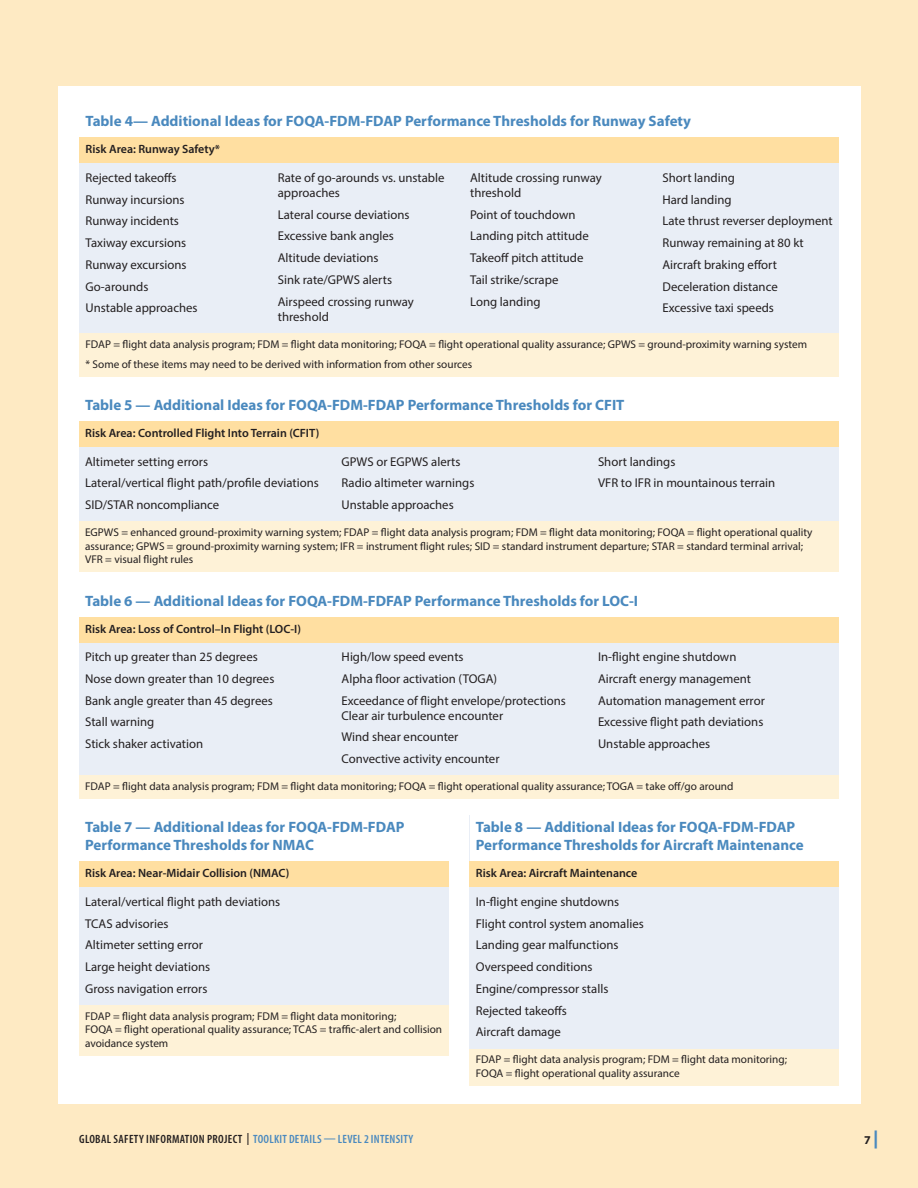
<style>
.page{position:relative;width:918px;height:1188px;background:#feeac3}
.page>*{position:absolute;margin:0;border:0;box-sizing:border-box;transform-origin:0 0}
.Table_title_with_spa{font:700 15px/18px "Myriad Pro";color:#4a89be}
.table_text_for_pseud{font:12.75px/15px "Myriad Pro";color:#231f20}
.table_head_with_span{font:600 12px "Myriad Pro";color:#231f20}
.t1{font:600 condensed 12px "Myriad Pro";letter-spacing:.025em;color:#231f20}
.t2{font:700 12px "Myriad Pro";color:#231f20}
.table_notes_for_pseu{font:11.25px/13.5px "Myriad Pro";color:#231f20}
.s1{color:#4a89be}
.s2{font-weight:900;font-size:18px;color:#4a89be}
</style>
<div class="page">
<div style="left:58px;top:86px;width:802px;height:1018px;background:#fff"></div>
<div style="left:80px;top:109px;width:759px;height:265px;background:#e9eef6"></div>
<div style="left:80px;top:108px;width:760px;height:30px;background:#fff"></div>
<div style="left:79px;top:138px;width:760px;height:25px;background:#ffdfa1"></div>
<div style="left:79px;top:333px;width:760px;height:24px;background:#fef2d7"></div>
<div style="left:79px;top:354px;width:760px;height:23px;background:#fef2d7"></div>
<div style="left:79px;top:393px;width:760px;height:176px;background:#e9eef6"></div>
<div style="left:79px;top:392px;width:761px;height:29px;background:#fff"></div>
<div style="left:79px;top:421px;width:760px;height:26px;background:#ffdfa1"></div>
<div style="left:79px;top:522px;width:760px;height:50px;background:#fef2d7"></div>
<div style="left:79px;top:588px;width:760px;height:208px;background:#e9eef6"></div>
<div style="left:79px;top:588px;width:761px;height:29px;background:#fff"></div>
<div style="left:79px;top:617px;width:760px;height:25px;background:#ffdfa1"></div>
<div style="left:79px;top:776px;width:760px;height:23px;background:#fef2d7"></div>
<div style="left:79px;top:815px;width:369px;height:238px;background:#e9eef6"></div>
<div style="left:79px;top:814px;width:370px;height:47px;background:#fff"></div>
<div style="left:79px;top:862px;width:369px;height:25px;background:#ffdfa1"></div>
<div style="left:79px;top:1005px;width:369px;height:51px;background:#fef2d7"></div>
<div style="left:470px;top:815px;width:369px;height:268px;background:#e9eef6"></div>
<div style="left:470px;top:814px;width:370px;height:47px;background:#fff"></div>
<div style="left:470px;top:862px;width:369px;height:25px;background:#ffdfa1"></div>
<div style="left:470px;top:1049px;width:369px;height:37px;background:#fef2d7"></div>
<p class="Table_title_with_spa" style="left:86px;top:112px;width:607px">Table 4— Additional Ideas for FOQA-FDM-FDAP Performance Thresholds for Runway Safety</p>
<p class="table_head_with_span" style="left:86px;top:142px;width:136px">Risk Area: Runway Safety*</p>
<p class="table_text_for_pseud" style="left:86px;top:170px;width:93px">Rejected takeoffs</p>
<p class="table_text_for_pseud" style="left:86px;top:192px;width:101px">Runway incursions</p>
<p class="table_text_for_pseud" style="left:86px;top:213px;width:95px">Runway incidents</p>
<p class="table_text_for_pseud" style="left:86px;top:235px;width:102px">Taxiway excursions</p>
<p class="table_text_for_pseud" style="left:86px;top:257px;width:103px">Runway excursions</p>
<p class="table_text_for_pseud" style="left:86px;top:279px;width:64px">Go-arounds</p>
<p class="table_text_for_pseud" style="left:86px;top:300px;width:114px">Unstable approaches</p>
<p class="table_text_for_pseud" style="left:278px;top:170px;width:168px">Rate of go-arounds vs. unstable approaches</p>
<p class="table_text_for_pseud" style="left:278px;top:207px;width:133px">Lateral course deviations</p>
<p class="table_text_for_pseud" style="left:278px;top:228px;width:118px">Excessive bank angles</p>
<p class="table_text_for_pseud" style="left:278px;top:250px;width:102px">Altitude deviations</p>
<p class="table_text_for_pseud" style="left:278px;top:272px;width:116px">Sink rate/GPWS alerts</p>
<p class="table_text_for_pseud" style="left:278px;top:294px;width:138px">Airspeed crossing runway threshold</p>
<p class="table_text_for_pseud" style="left:663px;top:170px;width:74px">Short landing</p>
<p class="table_text_for_pseud" style="left:663px;top:192px;width:71px">Hard landing</p>
<p class="table_text_for_pseud" style="left:663px;top:213px;width:172px">Late thrust reverser deployment</p>
<p class="table_text_for_pseud" style="left:663px;top:235px;width:143px">Runway remaining at 80 kt</p>
<p class="table_text_for_pseud" style="left:663px;top:257px;width:116px">Aircraft braking effort</p>
<p class="table_text_for_pseud" style="left:663px;top:279px;width:117px">Deceleration distance</p>
<p class="table_text_for_pseud" style="left:663px;top:300px;width:113px">Excessive taxi speeds</p>
<p class="table_notes_for_pseu" style="left:86px;top:337px;width:723px">FDAP = flight data analysis program; FDM = flight data monitoring; FOQA = flight operational quality assurance; GPWS = ground-proximity warning system</p>
<p class="table_notes_for_pseu" style="left:86px;top:357px;width:388px">* Some of these items may need to be derived with information from other sources</p>
<p class="Table_title_with_spa" style="left:85px;top:396px;width:541px">Table 5 — Additional Ideas for FOQA-FDM-FDAP Performance Thresholds for CFIT</p>
<p class="table_head_with_span" style="left:85px;top:426px;width:236px">Risk Area: Controlled Flight Into Terrain (CFIT)</p>
<p class="table_text_for_pseud" style="left:85px;top:454px;width:125px">Altimeter setting errors</p>
<p class="table_text_for_pseud" style="left:85px;top:476px;width:235px">Lateral/vertical flight path/profile deviations</p>
<p class="table_text_for_pseud" style="left:85px;top:497px;width:136px">SID/STAR noncompliance</p>
<p class="table_text_for_pseud" style="left:470px;top:170px;width:133px">Altitude crossing runway threshold</p>
<p class="table_text_for_pseud" style="left:470px;top:207px;width:107px">Point of touchdown</p>
<p class="table_text_for_pseud" style="left:470px;top:228px;width:120px">Landing pitch attitude</p>
<p class="table_text_for_pseud" style="left:470px;top:250px;width:115px">Takeoff pitch attitude</p>
<p class="table_text_for_pseud" style="left:470px;top:272px;width:90px">Tail strike/scrape</p>
<p class="table_text_for_pseud" style="left:470px;top:294px;width:72px">Long landing</p>
<p class="table_text_for_pseud" style="left:342px;top:454px;width:121px">GPWS or EGPWS alerts</p>
<p class="table_text_for_pseud" style="left:342px;top:476px;width:134px">Radio altimeter warnings</p>
<p class="table_text_for_pseud" style="left:342px;top:497px;width:114px">Unstable approaches</p>
<p class="table_text_for_pseud" style="left:598px;top:454px;width:79px">Short landings</p>
<p class="table_text_for_pseud" style="left:598px;top:476px;width:179px">VFR to IFR in mountainous terrain</p>
<p class="table_notes_for_pseu" style="left:85px;top:526px;width:729px">EGPWS = enhanced ground-proximity warning system; FDAP = flight data analysis program; FDM = flight data monitoring; FOQA = flight operational quality assurance; GPWS = ground-proximity warning system; IFR = instrument flight rules; SID = standard instrument departure; STAR = standard terminal arrival;<br>VFR = visual flight rules</p>
<p class="Table_title_with_spa" style="left:85px;top:591px;width:555px">Table 6 — Additional Ideas for FOQA-FDM-FDFAP Performance Thresholds for LOC-I</p>
<p class="table_head_with_span" style="left:85px;top:621px;width:217px">Risk Area: Loss of Control–In Flight (LOC-I)</p>
<p class="table_text_for_pseud" style="left:85px;top:649px;width:174px">Pitch up greater than 25 degrees</p>
<p class="table_text_for_pseud" style="left:85px;top:671px;width:191px">Nose down greater than 10 degrees</p>
<p class="table_text_for_pseud" style="left:85px;top:693px;width:189px">Bank angle greater than 45 degrees</p>
<p class="table_text_for_pseud" style="left:85px;top:714px;width:71px">Stall warning</p>
<p class="table_text_for_pseud" style="left:85px;top:736px;width:120px">Stick shaker activation</p>
<p class="table_text_for_pseud" style="left:598px;top:649px;width:140px">In-flight engine shutdown</p>
<p class="table_text_for_pseud" style="left:598px;top:671px;width:155px">Aircraft energy management</p>
<p class="table_text_for_pseud" style="left:598px;top:693px;width:168px">Automation management error</p>
<p class="table_text_for_pseud" style="left:598px;top:714px;width:167px">Excessive flight path deviations</p>
<p class="table_text_for_pseud" style="left:598px;top:736px;width:114px">Unstable approaches</p>
<p class="table_notes_for_pseu" style="left:85px;top:779px;width:650px">FDAP = flight data analysis program; FDM = flight data monitoring; FOQA = flight operational quality assurance; TOGA = take off/go around</p>
<p class="Table_title_with_spa" style="left:85px;top:818px;width:321px">Table 7 — Additional Ideas for FOQA-FDM-FDAP<br>Performance Thresholds for NMAC</p>
<p class="table_head_with_span" style="left:85px;top:866px;width:206px">Risk Area: Near-Midair Collision (NMAC)</p>
<p class="table_text_for_pseud" style="left:85px;top:894px;width:197px">Lateral/vertical flight path deviations</p>
<p class="table_text_for_pseud" style="left:85px;top:916px;width:85px">TCAS advisories</p>
<p class="table_text_for_pseud" style="left:85px;top:937px;width:119px">Altimeter setting error</p>
<p class="table_text_for_pseud" style="left:85px;top:959px;width:127px">Large height deviations</p>
<p class="table_text_for_pseud" style="left:85px;top:981px;width:124px">Gross navigation errors</p>
<p class="table_notes_for_pseu" style="left:85px;top:1009px;width:359px">FDAP = flight data analysis program; FDM = flight data monitoring;<br>FOQA = flight operational quality assurance; TCAS = traffic-alert and collision avoidance system</p>
<p class="table_text_for_pseud" style="left:342px;top:649px;width:124px">High/low speed events</p>
<p class="table_text_for_pseud" style="left:342px;top:671px;width:157px">Alpha floor activation (TOGA)</p>
<p class="table_text_for_pseud" style="left:342px;top:693px;width:226px">Exceedance of flight envelope/protections<br>Clear air turbulence encounter</p>
<p class="table_text_for_pseud" style="left:342px;top:729px;width:118px">Wind shear encounter</p>
<p class="table_text_for_pseud" style="left:342px;top:751px;width:159px">Convective activity encounter</p>
<p class="Table_title_with_spa" style="left:476px;top:818px;width:329px">Table 8 — Additional Ideas for FOQA-FDM-FDAP<br>Performance Thresholds for Aircraft Maintenance</p>
<p class="table_head_with_span" style="left:476px;top:866px;width:163px">Risk Area: Aircraft Maintenance</p>
<p class="table_text_for_pseud" style="left:476px;top:894px;width:145px">In-flight engine shutdowns</p>
<p class="table_text_for_pseud" style="left:476px;top:916px;width:170px">Flight control system anomalies</p>
<p class="table_text_for_pseud" style="left:476px;top:937px;width:144px">Landing gear malfunctions</p>
<p class="table_text_for_pseud" style="left:476px;top:959px;width:118px">Overspeed conditions</p>
<p class="table_text_for_pseud" style="left:476px;top:981px;width:134px">Engine/compressor stalls</p>
<p class="table_text_for_pseud" style="left:476px;top:1003px;width:93px">Rejected takeoffs</p>
<p class="table_text_for_pseud" style="left:476px;top:1024px;width:87px">Aircraft damage</p>
<p class="table_notes_for_pseu" style="left:476px;top:1053px;width:313px">FDAP = flight data analysis program; FDM = flight data monitoring;<br>FOQA = flight operational quality assurance</p>
<p class="t1" style="left:79px;top:1132px;width:336px">GLOBAL SAFETY INFORMATION PROJECT | <span class="s1">TOOLKIT DETAILS — LEVEL 2 INTENSITY</span></p>
<p class="t2" style="left:864px;top:1132px;width:16px">7<span class="s2">|</span></p>
</div>
